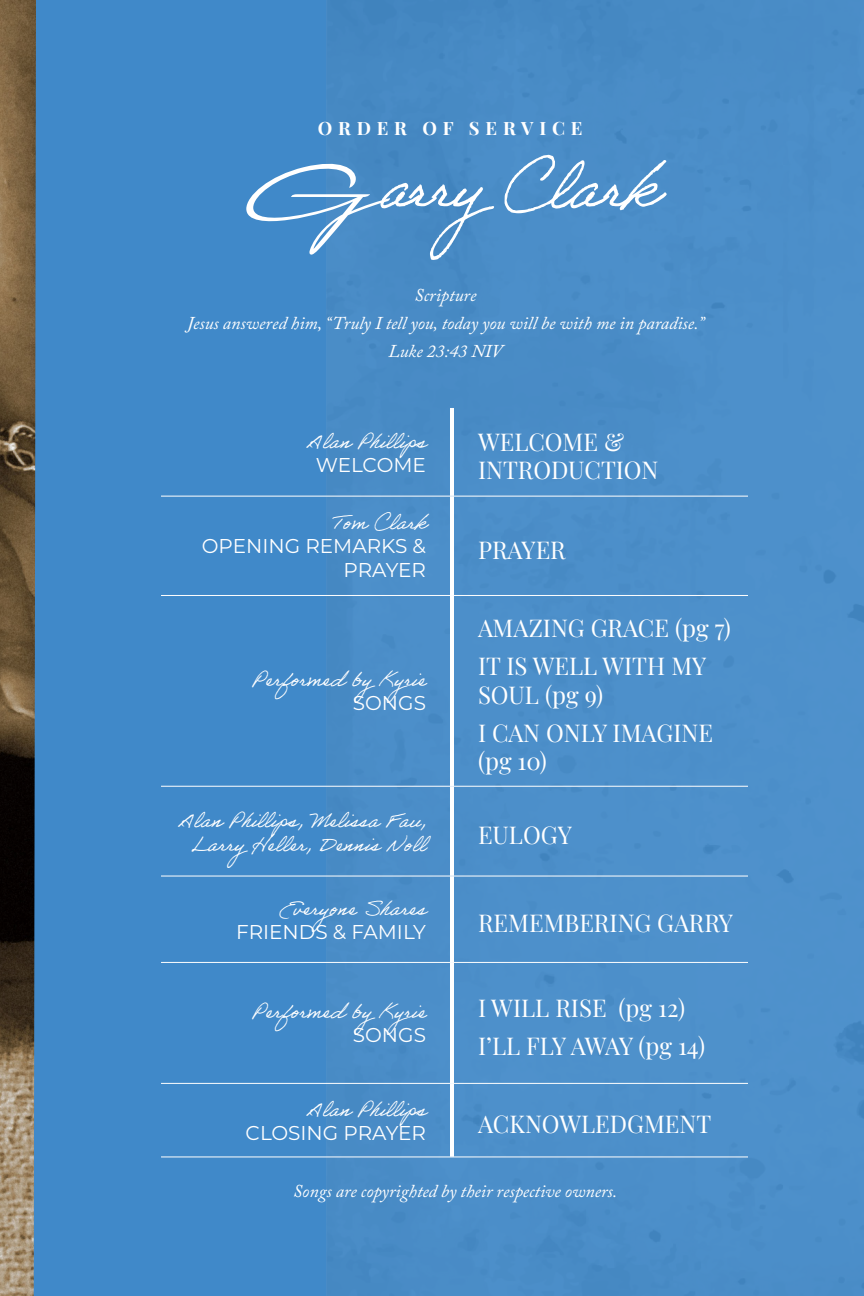
<style>
.page{position:relative;width:864px;height:1296px;background:#4089c9}
.page>*{position:absolute;margin:0;border:0;box-sizing:border-box;transform-origin:0 0}
.song_title{font:61.8px "Adobe Handwriting Ernie";letter-spacing:-.025em;color:#fff}
.t1{font:24px/28.8px "Playfair Display";color:#fff}
.t2{font:24px "Playfair Display";letter-spacing:-.025em;color:#fff}
.t3{font:20px/24px "Adobe Handwriting Ernie";color:#fff;text-align:right}
.t4{font:20px/24px "Montserrat";color:#fff;text-align:right}
.song_title-2{font:700 18.4px "Playfair Display";letter-spacing:.32em;color:#fff}
.song_title-3{font:italic 18px/28px "Adobe Caslon Pro";color:#fff;text-align:center}
.s1{font-family:"Cadogan"}
</style>
<div class="page">
<img style="left:0;top:0;width:36px;height:1296px">
<div style="left:327px;top:0;width:537px;height:1296px;background:#4c8ec9"></div>
<hr style="left:450px;top:408px;width:4px;height:88px;background:#fff">
<hr style="left:450px;top:496px;width:4px;height:99px;background:#fff">
<hr style="left:450px;top:596px;width:4px;height:190px;background:#fff">
<hr style="left:450px;top:786px;width:4px;height:90px;background:#fff">
<hr style="left:450px;top:876px;width:4px;height:86px;background:#fff">
<hr style="left:450px;top:963px;width:4px;height:120px;background:#fff">
<hr style="left:450px;top:1084px;width:4px;height:73px;background:#fff">
<hr style="left:161px;top:496px;width:291px;height:1px;background:#fff">
<hr style="left:452px;top:496px;width:296px;height:1px;background:#fff">
<hr style="left:161px;top:595px;width:291px;height:1px;background:#fff">
<hr style="left:452px;top:595px;width:296px;height:1px;background:#fff">
<hr style="left:161px;top:786px;width:291px;height:1px;background:#fff">
<hr style="left:452px;top:786px;width:296px;height:1px;background:#fff">
<hr style="left:161px;top:876px;width:291px;height:1px;background:#fff">
<hr style="left:452px;top:876px;width:296px;height:1px;background:#fff">
<hr style="left:161px;top:962px;width:291px;height:1px;background:#fff">
<hr style="left:452px;top:962px;width:296px;height:1px;background:#fff">
<hr style="left:161px;top:1083px;width:291px;height:1px;background:#fff">
<hr style="left:452px;top:1083px;width:296px;height:1px;background:#fff">
<hr style="left:161px;top:1157px;width:291px;height:1px;background:#fff">
<hr style="left:452px;top:1157px;width:296px;height:1px;background:#fff">
<p class="song_title-2" style="left:318px;top:114px;width:266px">ORDER OF SERVICE</p>
<p class="song_title" style="left:243px;top:150px;width:415px"><span class="s1">G</span>arryClark</p>
<p class="song_title-3" style="left:415px;top:281px;width:63px">Scripture</p>
<p class="song_title-3" style="left:187px;top:309px;width:519px">Jesus answered him, “Truly I tell you, today you will be with me in paradise.”<br>Luke 23:43 NIV</p>
<p class="t3" style="left:307px;top:429px;width:122px">Alan Phillips</p>
<p class="t4" style="left:316px;top:452px;width:112px">WELCOME</p>
<p class="t1" style="left:478px;top:425px;width:182px">WELCOME &amp;<br>INTRODUCTION</p>
<p class="t3" style="left:333px;top:510px;width:94px">Tom Clark</p>
<p class="t4" style="left:202px;top:533px;width:226px">OPENING REMARKS &amp;<br>PRAYER</p>
<p class="t1" style="left:478px;top:533px;width:89px">PRAYER</p>
<p class="t3" style="left:252px;top:667px;width:175px">Performed byKyrie</p>
<p class="t4" style="left:353px;top:691px;width:75px">SONGS</p>
<p class="t3" style="left:179px;top:808px;width:249px">Alan Phillips, Melissa Fau,<br>LarryHeller, Dennis Noll</p>
<p class="t1" style="left:478px;top:612px;width:254px">AMAZING GRACE (pg 7)</p>
<p class="t1" style="left:478px;top:650px;width:230px">IT IS WELL WITH MY<br>SOUL (pg 9)</p>
<p class="t1" style="left:478px;top:716px;width:237px">I CAN ONLY IMAGINE (pg 10)</p>
<p class="t1" style="left:478px;top:819px;width:95px">EULOGY</p>
<p class="t3" style="left:279px;top:896px;width:149px">Everyone Shares</p>
<p class="t4" style="left:236px;top:919px;width:191px">FRIENDS &amp; FAMILY</p>
<p class="t1" style="left:478px;top:907px;width:256px">REMEMBERING GARRY</p>
<p class="t3" style="left:252px;top:1000px;width:175px">Performed byKyrie</p>
<p class="t4" style="left:353px;top:1023px;width:75px">SONGS</p>
<p class="t1" style="left:478px;top:992px;width:209px">I WILL RISE (pg 12)</p>
<p class="t2" style="left:478px;top:1027px;width:229px">I’LL FLY AWAY (pg 14)</p>
<p class="t3" style="left:307px;top:1097px;width:122px">Alan Phillips</p>
<p class="t4" style="left:246px;top:1120px;width:182px">CLOSING PRAYER</p>
<p class="t1" style="left:478px;top:1108px;width:235px">ACKNOWLEDGMENT</p>
<p class="song_title-3" style="left:293px;top:1176px;width:326px">Songs are copyrighted by their respective owners.</p>
</div>
